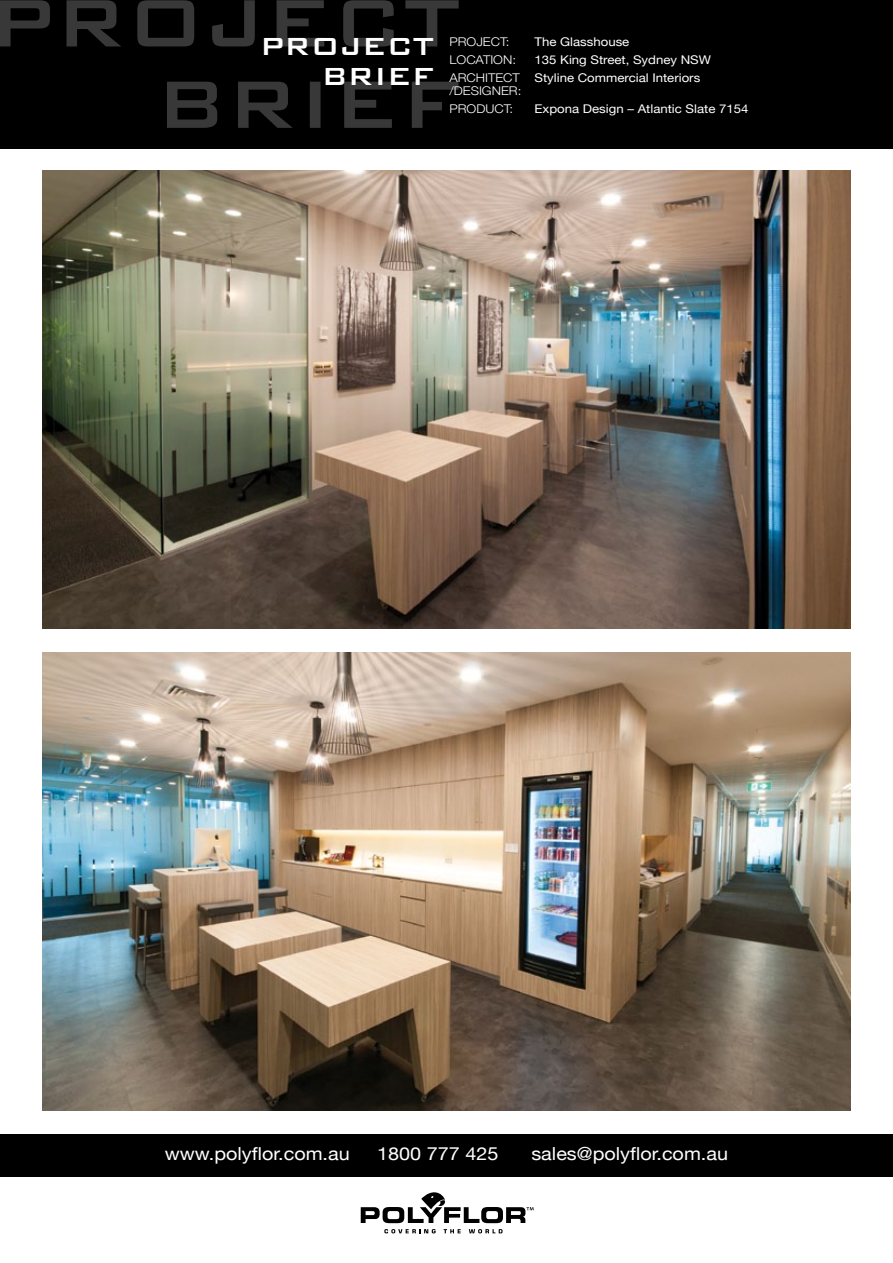
<style>
.page{position:relative;width:893px;height:1263px;background:#fff}
.page>*{position:absolute;margin:0;border:0;box-sizing:border-box;transform-origin:0 0}
.t1{font:500 33px/30px "Bank Gothic BT";color:#fff;text-align:right}
.t2{font:18px "Helvetica Neue";color:#fff;scale:1.1 1}
.t3{font:12px/18px "Helvetica Neue";color:#fff;scale:1.1 1}
.t4{font:300 12px/18px "Helvetica Neue";color:#fff;scale:1.1 1}
.s1{font-weight:300}
</style>
<div class="page">
<div style="left:0;top:0;width:893px;height:149px;background:#000"></div>
<svg style="left:167px;top:82px;width:291px;height:46px"></svg>
<svg style="left:0;top:0;width:459px;height:46px"></svg>
<img style="left:43px;top:170px;width:807px;height:458px">
<img style="left:43px;top:653px;width:807px;height:458px">
<div style="left:0;top:1134px;width:893px;height:43px;background:#000"></div>
<svg style="left:384px;top:1229px;width:52px;height:4px"></svg>
<svg style="left:444px;top:1229px;width:17px;height:4px"></svg>
<svg style="left:469px;top:1229px;width:34px;height:4px"></svg>
<svg style="left:361px;top:1192px;width:173px;height:31px"></svg>
<h1 class="t1" style="left:260px;top:31px;width:175px">PROJECT<br>BRIEF</h1>
<p class="t4" style="left:449px;top:32px;width:56px">PROJECT:</p>
<p class="t3" style="left:534px;top:32px;width:88px">The Glasshouse</p>
<p class="t4" style="left:449px;top:50px;width:62px">LOCATION:</p>
<p class="t3" style="left:449px;top:50px;width:239px;text-indent:85px">135 King Street, Sydney NSW<br><span class="s1">ARCHITECT</span> Styline Commercial Interiors</p>
<p class="t4" style="left:449px;top:82px;width:67px">/DESIGNER:<br>PRODUCT:</p>
<p class="t3" style="left:534px;top:100px;width:196px">Expona Design – Atlantic Slate 7154</p>
<h2 class="t2" style="left:165px;top:1143px;width:169px">www.polyflor.com.au</h2>
<h2 class="t2" style="left:377px;top:1143px;width:112px">1800 777 425</h2>
<h2 class="t2" style="left:531px;top:1143px;width:180px">sales@polyflor.com.au</h2>
</div>
